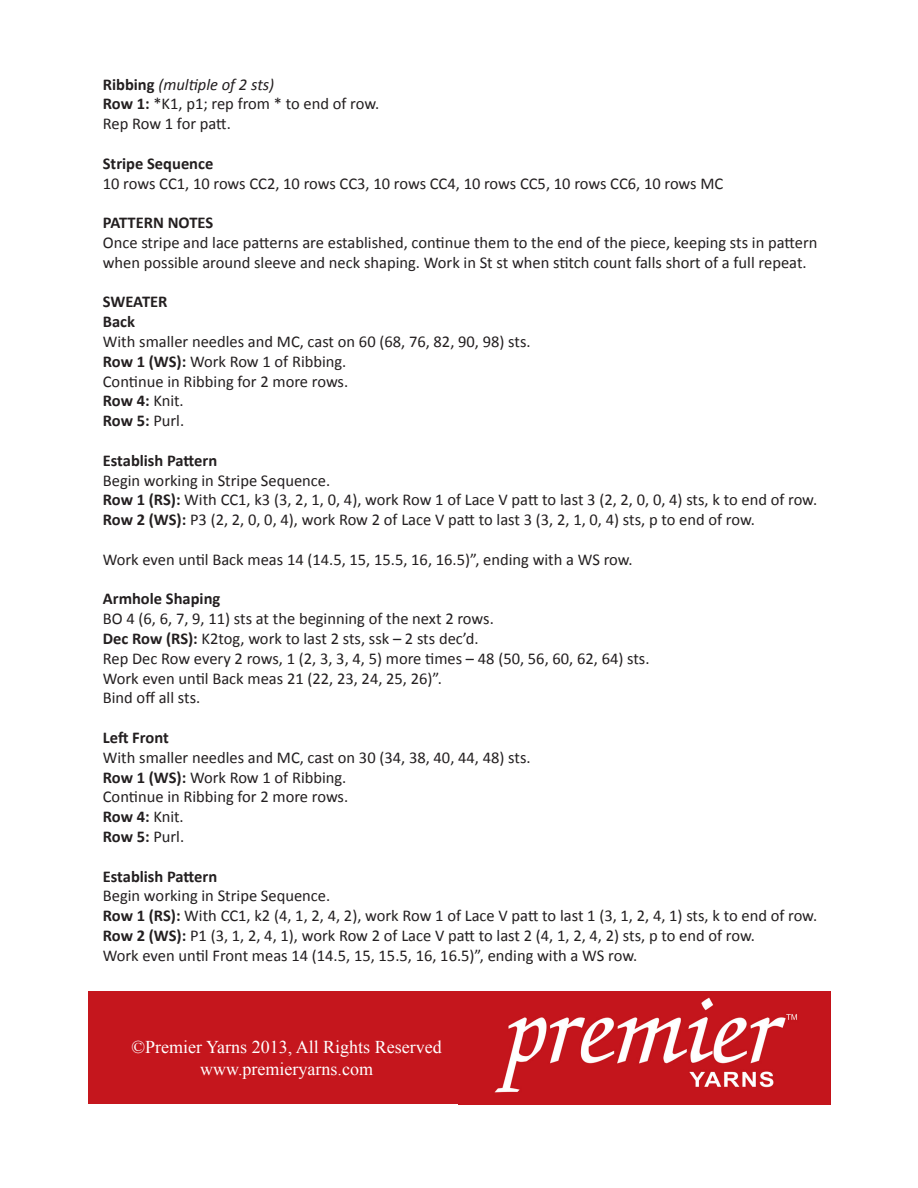
<style>
.page{position:relative;width:918px;height:1188px;background:#fff}
.page>*{position:absolute;margin:0;border:0;box-sizing:border-box;transform-origin:0 0}
.t1{font:18px "Times New Roman";color:#fff}
.No_Spacing{font:16.5px/19.8px "Calibri";color:#231f20}
.No_Spacing-2{font:700 16.5px "Calibri";color:#231f20}
.No_Spacing-3{font:italic 16.5px "Calibri";color:#231f20}
.s1{font-weight:700;font-style:normal}
.s2{font-weight:700}
.s3{font-weight:400}
</style>
<div class="page">
<img style="left:460px;top:991px;width:370px;height:113px">
<div style="left:88px;top:991px;width:372px;height:113px;background:#c5161d"></div>
<p class="No_Spacing-3" style="left:103px;top:73px;width:173px"><span class="s1">Ribbing</span> (multiple of 2 sts)</p>
<p class="No_Spacing" style="left:103px;top:94px;width:278px"><span class="s2">Row 1:</span> *K1, p1; rep from * to end of row.</p>
<p class="No_Spacing" style="left:103px;top:114px;width:130px">Rep Row 1 for patt.</p>
<p class="No_Spacing-2" style="left:103px;top:153px;width:112px">Stripe Sequence</p>
<p class="No_Spacing" style="left:103px;top:173px;width:622px">10 rows CC1, 10 rows CC2, 10 rows CC3, 10 rows CC4, 10 rows CC5, 10 rows CC6, 10 rows MC</p>
<p class="No_Spacing-2" style="left:103px;top:212px;width:112px">PATTERN NOTES</p>
<p class="No_Spacing" style="left:103px;top:233px;width:716px">Once stripe and lace patterns are established, continue them to the end of the piece, keeping sts in pattern when possible around sleeve and neck shaping. Work in St st when stitch count falls short of a full repeat.</p>
<p class="No_Spacing-2" style="left:103px;top:291px;width:66px">SWEATER</p>
<p class="No_Spacing-2" style="left:103px;top:311px;width:34px">Back</p>
<p class="No_Spacing" style="left:103px;top:332px;width:429px">With smaller needles and MC, cast on 60 (68, 76, 82, 90, 98) sts.</p>
<p class="No_Spacing" style="left:103px;top:351px;width:245px"><span class="s2">Row 1 (WS):</span> Work Row 1 of Ribbing.</p>
<p class="No_Spacing" style="left:103px;top:371px;width:247px">Continue in Ribbing for 2 more rows.</p>
<p class="No_Spacing-2" style="left:103px;top:390px;width:82px">Row 4: <span class="s3">Knit.</span></p>
<p class="No_Spacing-2" style="left:103px;top:410px;width:83px">Row 5: <span class="s3">Purl.</span></p>
<p class="No_Spacing-2" style="left:103px;top:450px;width:116px">Establish Pattern</p>
<p class="No_Spacing" style="left:103px;top:470px;width:229px">Begin working in Stripe Sequence.</p>
<p class="No_Spacing" style="left:103px;top:490px;width:716px"><span class="s2">Row 1 (RS):</span> With CC1, k3 (3, 2, 1, 0, 4), work Row 1 of Lace V patt to last 3 (2, 2, 0, 0, 4) sts, k to end of row.</p>
<p class="No_Spacing" style="left:103px;top:510px;width:654px"><span class="s2">Row 2 (WS):</span> P3 (2, 2, 0, 0, 4), work Row 2 of Lace V patt to last 3 (3, 2, 1, 0, 4) sts, p to end of row.</p>
<p class="No_Spacing" style="left:103px;top:549px;width:531px">Work even until Back meas 14 (14.5, 15, 15.5, 16, 16.5)”, ending with a WS row.</p>
<p class="No_Spacing-2" style="left:103px;top:588px;width:119px">Armhole Shaping</p>
<p class="No_Spacing" style="left:103px;top:609px;width:393px">BO 4 (6, 6, 7, 9, 11) sts at the beginning of the next 2 rows.</p>
<p class="No_Spacing" style="left:103px;top:629px;width:377px"><span class="s2">Dec Row (RS):</span> K2tog, work to last 2 sts, ssk – 2 sts dec’d.</p>
<p class="No_Spacing" style="left:103px;top:648px;width:548px">Rep Dec Row every 2 rows, 1 (2, 3, 3, 4, 5) more times – 48 (50, 56, 60, 62, 64) sts.</p>
<p class="No_Spacing" style="left:103px;top:668px;width:341px">Work even until Back meas 21 (22, 23, 24, 25, 26)”.</p>
<p class="No_Spacing" style="left:103px;top:688px;width:99px">Bind off all sts.</p>
<p class="No_Spacing-2" style="left:103px;top:727px;width:67px">Left Front</p>
<p class="No_Spacing" style="left:103px;top:747px;width:429px">With smaller needles and MC, cast on 30 (34, 38, 40, 44, 48) sts.</p>
<p class="No_Spacing" style="left:103px;top:767px;width:245px"><span class="s2">Row 1 (WS):</span> Work Row 1 of Ribbing.</p>
<p class="No_Spacing" style="left:103px;top:787px;width:247px">Continue in Ribbing for 2 more rows.</p>
<p class="No_Spacing-2" style="left:103px;top:806px;width:82px">Row 4: <span class="s3">Knit.</span></p>
<p class="No_Spacing-2" style="left:103px;top:826px;width:83px">Row 5: <span class="s3">Purl.</span></p>
<p class="No_Spacing-2" style="left:103px;top:865px;width:116px">Establish Pattern</p>
<p class="No_Spacing" style="left:103px;top:886px;width:229px">Begin working in Stripe Sequence.</p>
<p class="No_Spacing" style="left:103px;top:906px;width:716px"><span class="s2">Row 1 (RS):</span> With CC1, k2 (4, 1, 2, 4, 2), work Row 1 of Lace V patt to last 1 (3, 1, 2, 4, 1) sts, k to end of row.</p>
<p class="No_Spacing" style="left:103px;top:926px;width:654px"><span class="s2">Row 2 (WS):</span> P1 (3, 1, 2, 4, 1), work Row 2 of Lace V patt to last 2 (4, 1, 2, 4, 2) sts, p to end of row.</p>
<p class="No_Spacing" style="left:103px;top:945px;width:536px">Work even until Front meas 14 (14.5, 15, 15.5, 16, 16.5)”, ending with a WS row.</p>
<p class="t1" style="left:132px;top:1035px;width:312px">©Premier Yarns 2013, All Rights Reserved</p>
<p class="t1" style="left:200px;top:1057px;width:174px">www.premieryarns.com</p>
</div>
